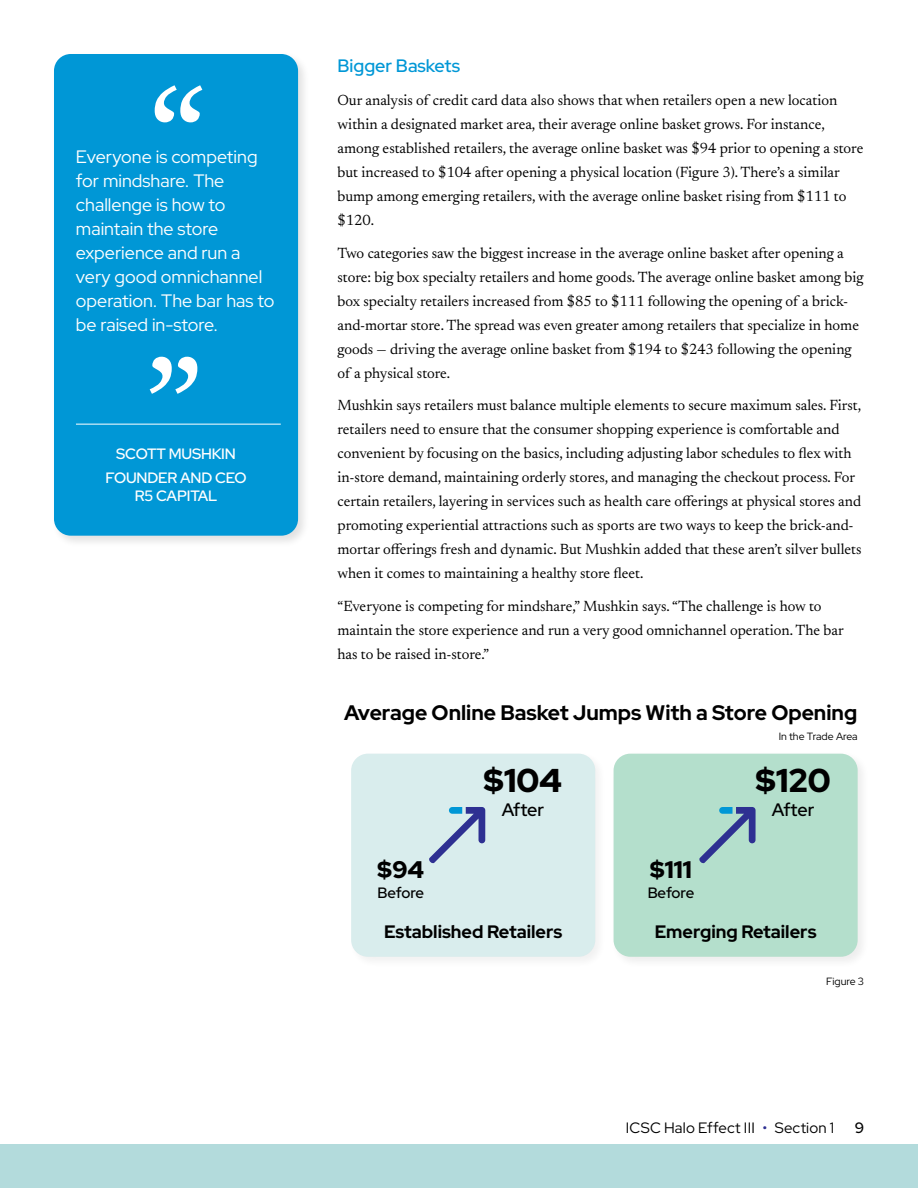
<style>
.page{position:relative;width:918px;height:1188px;background:#fff}
.page>*{position:absolute;margin:0;border:0;box-sizing:border-box;transform-origin:0 0}
.t1{font:150px "Newsreader 24 pt";color:#fff}
.t2{font:900 33px "Red Hat Display";color:#000}
.t3{font:900 24px "Red Hat Display";color:#000}
.t4{font:700 21px "Red Hat Display";color:#000}
.t5{font:18px/24px "Red Hat Display";color:#fff}
.t6{font:700 18px "Red Hat Display";color:#000}
.t7{font:500 18px "Red Hat Display";color:#0097d6}
.t8{font:500 18px "Red Hat Display";letter-spacing:-.005em;color:#000}
.t9{font:15px/24px "Newsreader 24 pt";color:#000}
.t10{font:500 15px/24px "Red Hat Display";letter-spacing:-.01em;color:#fff;text-align:center}
.t11{font:15px "Red Hat Display";letter-spacing:.01em;color:#000}
.t12{font:500 15px "Red Hat Display";letter-spacing:-.015em;color:#000}
.t13{font:10.5px "Red Hat Display";color:#000}
.s1{color:#2e3092}
</style>
<div class="page">
<div style="left:0;top:1145px;width:918px;height:43px;background:#b3dbdc"></div>
<div style="left:51px;top:50px;width:259px;height:498px;background:#000;opacity:.12"></div>
<div style="left:54px;top:54px;width:244px;height:482px;background:#0097d6;border-radius:17px"></div>
<hr style="left:76px;top:424px;width:205px;height:1px;background:#fff">
<div style="left:351px;top:754px;width:244px;height:203px;background:#d9eded;border-radius:17px"></div>
<svg style="left:429px;top:807px;width:56px;height:57px"></svg>
<div style="left:610px;top:750px;width:260px;height:219px;background:#000;opacity:.12"></div>
<div style="left:614px;top:754px;width:244px;height:203px;background:#b4dfcc;border-radius:17px"></div>
<svg style="left:699px;top:807px;width:57px;height:57px"></svg>
<h1 class="t1" style="left:148px;top:31px;width:61px">“</h1>
<p class="t5" style="left:76px;top:144px;width:200px">Everyone is competing for mindshare. The challenge is how to maintain the store experience and run a very good omnichannel operation. The bar has to be raised in-store.</p>
<h1 class="t1" style="left:204px;top:448px;width:61px;rotate:-180deg">“</h1>
<p class="t10" style="left:106px;top:441px;width:143px">SCOTT MUSHKIN<br>FOUNDER AND CEO</p>
<p class="t10" style="left:135px;top:483px;width:84px">R5 CAPITAL</p>
<p class="t7" style="left:338px;top:54px;width:124px">Bigger Baskets</p>
<p class="t9" style="left:338px;top:87px;width:527px">Our analysis of credit card data also shows that when retailers open a new location within a designated market area, their average online basket grows. For instance, among established retailers, the average online basket was $94 prior to opening a store but increased to $104 after opening a physical location (Figure 3). There’s a similar bump among emerging retailers, with the average online basket rising from $111 to $120.</p>
<p class="t9" style="left:338px;top:240px;width:528px">Two categories saw the biggest increase in the average online basket after opening a store: big box specialty retailers and home goods. The average online basket among big box specialty retailers increased from $85 to $111 following the opening of a brick&shy;and-mortar store. The spread was even greater among retailers that specialize in home goods — driving the average online basket from $194 to $243 following the opening of a physical store.</p>
<p class="t9" style="left:338px;top:392px;width:526px">Mushkin says retailers must balance multiple elements to secure maximum sales. First, retailers need to ensure that the consumer shopping experience is comfortable and convenient by focusing on the basics, including adjusting labor schedules to flex with in-store demand, maintaining orderly stores, and managing the checkout process. For certain retailers, layering in services such as health care offerings at physical stores and promoting experiential attractions such as sports are two ways to keep the brick-and&shy;mortar offerings fresh and dynamic. But Mushkin added that these aren’t silver bullets when it comes to maintaining a healthy store fleet.</p>
<p class="t9" style="left:338px;top:593px;width:508px">“Everyone is competing for mindshare,” Mushkin says. “The challenge is how to maintain the store experience and run a very good omnichannel operation. The bar has to be raised in-store.”</p>
<h3 class="t4" style="left:344px;top:699px;width:514px">Average Online Basket Jumps With a Store Opening</h3>
<p class="t13" style="left:779px;top:729px;width:80px">In the Trade Area</p>
<h2 class="t2" style="left:484px;top:759px;width:80px">$104</h2>
<p class="t8" style="left:502px;top:798px;width:44px">After</p>
<h2 class="t2" style="left:756px;top:759px;width:76px">$120</h2>
<p class="t8" style="left:772px;top:798px;width:44px">After</p>
<h3 class="t3" style="left:377px;top:854px;width:48px">$94</h3>
<p class="t12" style="left:377px;top:883px;width:48px">Before</p>
<h3 class="t3" style="left:650px;top:854px;width:43px">$111</h3>
<p class="t12" style="left:648px;top:883px;width:48px">Before</p>
<p class="t6" style="left:384px;top:920px;width:180px">Established Retailers</p>
<p class="t6" style="left:655px;top:920px;width:163px">Emerging Retailers</p>
<p class="t13" style="left:826px;top:975px;width:39px">Figure 3</p>
<p class="t11" style="left:626px;top:1118px;width:210px">ICSC Halo Effect III <span class="s1">•</span> Section 1</p>
<p class="t12" style="left:855px;top:1118px;width:11px">9</p>
</div>
